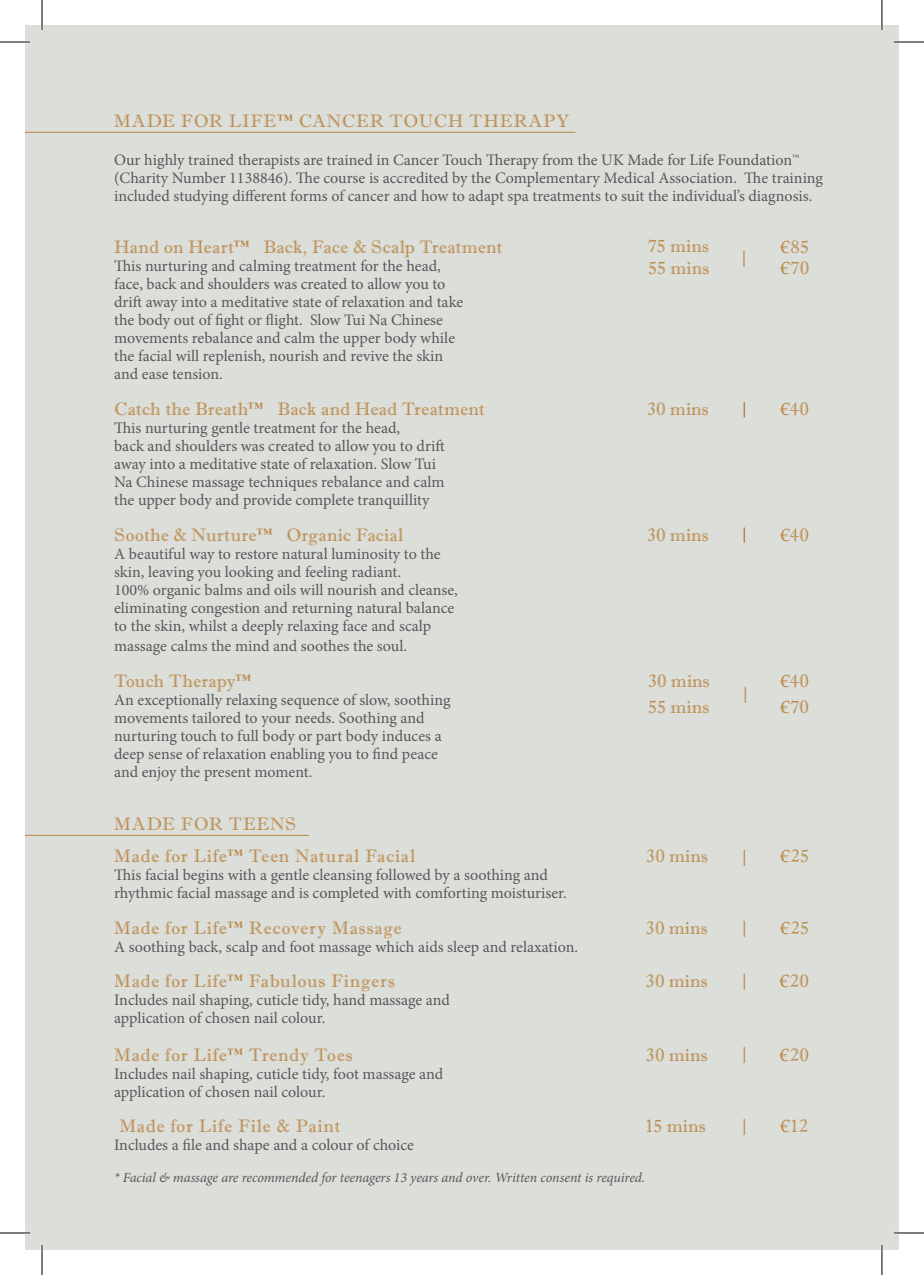
<style>
.page{position:relative;width:924px;height:1275px;background:#fff}
.page>*{position:absolute;margin:0;border:0;box-sizing:border-box;transform-origin:0 0}
.t1{font:18px/21.6px "Imprint MT Shadow";letter-spacing:.03em;color:#b98747}
.t2{font:18px "Imprint MT Shadow";letter-spacing:.05em;color:#b98747}
.t3{font:18px "Imprint MT Shadow";letter-spacing:.01em;color:#b98747}
.t4{font:18px "Imprint MT Shadow";letter-spacing:.005em;color:#b98747}
.t5{font:16px/18px "Minion Pro";color:#57585a}
.t6{font:italic 14px "Minion Pro";letter-spacing:-.005em;color:#57585a}
.s1{font-family:"Book Antiqua"}
</style>
<div class="page">
<div style="left:25px;top:25px;width:873px;height:1225px;background:#dcded9"></div>
<hr style="left:25px;top:132px;width:550px;height:1px;background:#b98747">
<hr style="left:25px;top:835px;width:283px;height:1px;background:#b98747">
<svg style="left:743px;top:527px;width:1px;height:16px"></svg>
<svg style="left:743px;top:402px;width:1px;height:15px"></svg>
<hr style="left:0;top:41px;width:30px;height:2px;background:#fff">
<hr style="left:893px;top:41px;width:30px;height:2px;background:#fff">
<hr style="left:0;top:1231px;width:30px;height:3px;background:#fff">
<hr style="left:893px;top:1231px;width:30px;height:3px;background:#fff">
<hr style="left:41px;top:0;width:2px;height:30px;background:#fff">
<hr style="left:41px;top:1245px;width:2px;height:30px;background:#fff">
<hr style="left:880px;top:0;width:2px;height:30px;background:#fff">
<hr style="left:880px;top:1245px;width:2px;height:30px;background:#fff">
<hr style="left:0;top:42px;width:30px;height:1px;background:#000">
<hr style="left:893px;top:42px;width:30px;height:1px;background:#000">
<hr style="left:0;top:1232px;width:30px;height:1px;background:#000">
<hr style="left:893px;top:1232px;width:30px;height:1px;background:#000">
<hr style="left:42px;top:0;width:1px;height:30px;background:#000">
<hr style="left:42px;top:1245px;width:1px;height:30px;background:#000">
<hr style="left:881px;top:0;width:1px;height:30px;background:#000">
<hr style="left:881px;top:1245px;width:1px;height:30px;background:#000">
<p class="t2" style="left:114px;top:110px;width:456px">MADE FOR LIFE™ CANCER TOUCH THERAPY</p>
<p class="t5" style="left:114px;top:151px;width:710px">Our highly trained therapists are trained in Cancer Touch Therapy from the UK Made for Life Foundation™ (Charity Number 1138846). The course is accredited by the Complementary Medical Association. The training included studying different forms of cancer and how to adapt spa treatments to suit the individual’s diagnosis.</p>
<p class="t1" style="left:114px;top:236px;width:389px">Hand on Heart™ Back, Face &amp; Scalp Treatment</p>
<p class="t5" style="left:114px;top:257px;width:350px">This nurturing and calming treatment for the head, face, back and shoulders was created to allow you to drift away into a meditative state of relaxation and take the body out of fight or flight. Slow Tui Na Chinese movements rebalance and calm the upper body while the facial will replenish, nourish and revive the skin and ease tension.</p>
<p class="t3" style="left:114px;top:398px;width:372px">Catch the Breath™ Back and Head Treatment</p>
<p class="t1" style="left:646px;top:398px;width:63px">30 mins</p>
<p class="t1" style="left:780px;top:398px;width:29px"><span class="s1">€</span>40</p>
<p class="t5" style="left:114px;top:419px;width:332px">This nurturing gentle treatment for the head,<br>back and shoulders was created to allow you to drift away into a meditative state of relaxation. Slow Tui Na Chinese massage techniques rebalance and calm the upper body and provide complete tranquillity</p>
<p class="t1" style="left:114px;top:524px;width:290px">Soothe &amp; Nurture™ Organic Facial</p>
<p class="t1" style="left:646px;top:524px;width:63px">30 mins</p>
<p class="t1" style="left:780px;top:524px;width:29px"><span class="s1">€</span>40</p>
<p class="t5" style="left:114px;top:545px;width:345px">A beautiful way to restore natural luminosity to the skin, leaving you looking and feeling radiant.<br>100% organic balms and oils will nourish and cleanse, eliminating congestion and returning natural balance to the skin, whilst a deeply relaxing face and scalp</p>
<p class="t5" style="left:114px;top:637px;width:294px">massage calms the mind and soothes the soul.</p>
<p class="t4" style="left:114px;top:670px;width:138px">Touch Therapy™</p>
<p class="t5" style="left:114px;top:691px;width:338px">An exceptionally relaxing sequence of slow, soothing movements tailored to your needs. Soothing and nurturing touch to full body or part body induces a deep sense of relaxation enabling you to find peace and enjoy the present moment.</p>
<p class="t1" style="left:114px;top:808px;width:302px;line-height:31.6px">MADE FOR TEENS<br>Made for Life™ Teen Natural Facial</p>
<p class="t1" style="left:647px;top:235px;width:63px">75 mins<br>55 mins</p>
<p class="t1" style="left:780px;top:236px;width:30px"><span class="s1">€</span>85 <span class="s1">€</span>70</p>
<p class="t1" style="left:741px;top:246px;width:5px">|</p>
<p class="t1" style="left:647px;top:670px;width:63px">30 mins</p>
<p class="t1" style="left:780px;top:670px;width:29px"><span class="s1">€</span>40</p>
<p class="t1" style="left:647px;top:696px;width:63px">55 mins</p>
<p class="t1" style="left:780px;top:696px;width:30px"><span class="s1">€</span>70</p>
<p class="t1" style="left:743px;top:682px;width:5px">|</p>
<p class="t1" style="left:645px;top:845px;width:63px">30 mins</p>
<p class="t1" style="left:780px;top:845px;width:30px"><span class="s1">€</span>25</p>
<p class="t1" style="left:742px;top:845px;width:5px">|</p>
<p class="t5" style="left:114px;top:866px;width:454px">This facial begins with a gentle cleansing followed by a soothing and rhythmic facial massage and is completed with comforting moisturiser.</p>
<p class="t2" style="left:114px;top:917px;width:289px">Made for Life™ Recovery Massage</p>
<p class="t1" style="left:645px;top:916px;width:63px">30 mins</p>
<p class="t1" style="left:780px;top:916px;width:30px"><span class="s1">€</span>25</p>
<p class="t5" style="left:114px;top:937px;width:465px">A soothing back, scalp and foot massage which aids sleep and relaxation.</p>
<p class="t1" style="left:114px;top:970px;width:282px">Made for Life™ Fabulous Fingers</p>
<p class="t1" style="left:645px;top:970px;width:63px">30 mins</p>
<p class="t1" style="left:779px;top:970px;width:30px"><span class="s1">€</span>20</p>
<p class="t5" style="left:114px;top:991px;width:337px">Includes nail shaping, cuticle tidy, hand massage and application of chosen nail colour.</p>
<p class="t1" style="left:114px;top:1044px;width:240px">Made for Life™ Trendy Toes</p>
<p class="t1" style="left:645px;top:1044px;width:63px">30 mins</p>
<p class="t1" style="left:779px;top:1044px;width:30px"><span class="s1">€</span>20</p>
<p class="t5" style="left:114px;top:1064px;width:330px">Includes nail shaping, cuticle tidy, foot massage and application of chosen nail colour.</p>
<p class="t1" style="left:119px;top:1115px;width:222px">Made for Life File &amp; Paint</p>
<p class="t1" style="left:645px;top:1115px;width:61px">15 mins</p>
<p class="t1" style="left:780px;top:1115px;width:29px"><span class="s1">€</span>12</p>
<p class="t5" style="left:114px;top:1136px;width:301px">Includes a file and shape and a colour of choice</p>
<p class="t6" style="left:114px;top:1168px;width:532px">* Facial &amp; massage are recommended for teenagers 13 years and over. Written consent is required.</p>
<p class="t1" style="left:742px;top:916px;width:5px">|</p>
<p class="t1" style="left:742px;top:969px;width:5px">|</p>
<p class="t1" style="left:742px;top:1042px;width:5px">|</p>
<p class="t1" style="left:742px;top:1113px;width:5px">|</p>
</div>
